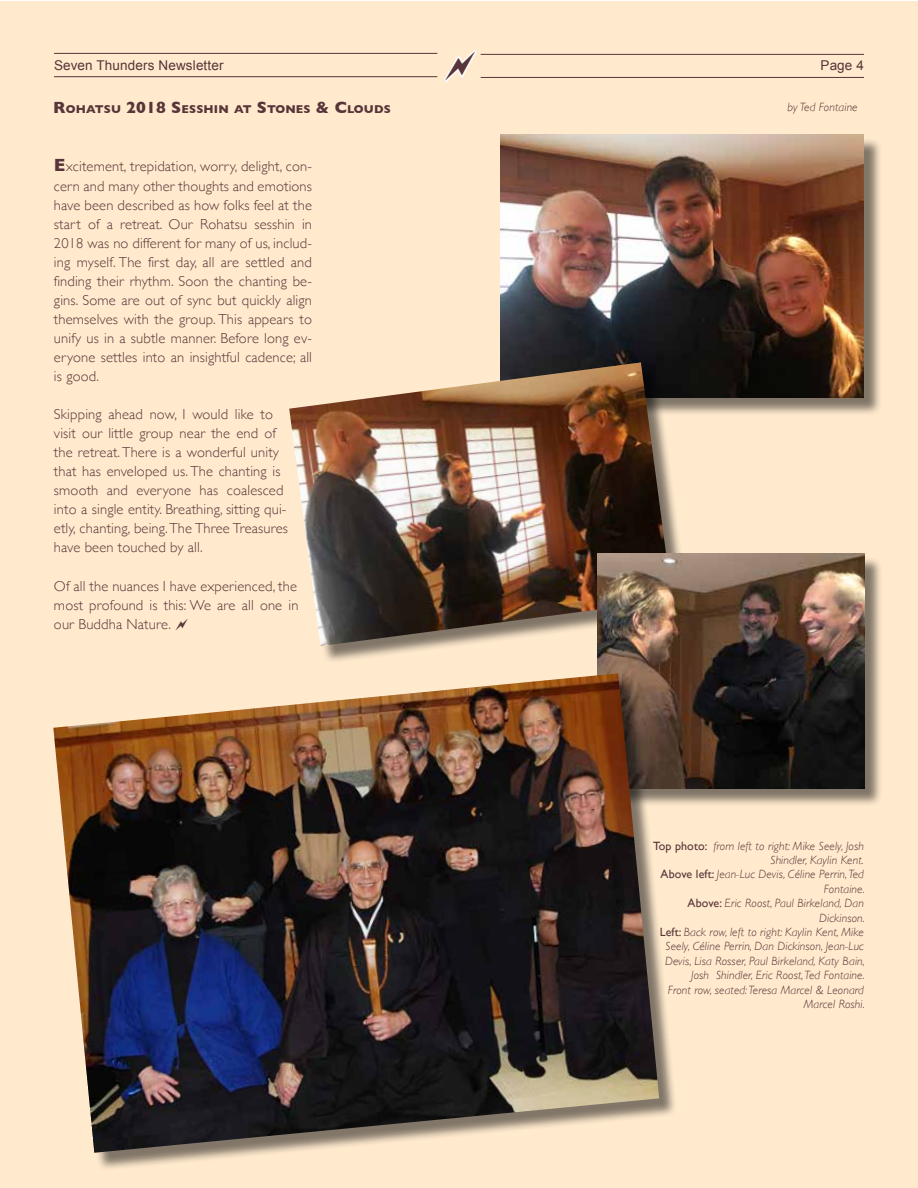
<style>
.page{position:relative;width:918px;height:1188px;background:#fff}
.page>*{position:absolute;margin:0;border:0;box-sizing:border-box;transform-origin:0 0}
.t1{font:300 14.55px/19px "Gill Sans";letter-spacing:.01em;color:#573538;text-align:justify}
.t2{font:13.5px "Arial";letter-spacing:.01em;color:#573538}
.t3{font:italic 300 12px/14.4px "Gill Sans";letter-spacing:.01em;color:#573538;text-align:right}
.t4{font:700 11.55px "Gill Sans";letter-spacing:.015em;color:#573538}
.s1{font-size:16.5px}
.s2{font-weight:700;font-size:18px}
.s3{font-weight:400;font-style:normal}
</style>
<div class="page">
<div style="left:0;top:1px;width:918px;height:1186px;background:#ffeace"></div>
<hr style="left:54px;top:53px;width:383px;height:1px;background:#573538">
<hr style="left:54px;top:76px;width:383px;height:1px;background:#573538">
<hr style="left:481px;top:77px;width:383px;height:1px;background:#573538">
<hr style="left:481px;top:54px;width:383px;height:1px;background:#573538">
<div style="left:503px;top:137px;width:380px;height:279px;background:#000;opacity:.5"></div>
<img style="left:500px;top:134px;width:364px;height:263px">
<div style="left:292px;top:365px;width:399px;height:299px;background:#000;opacity:.5"></div>
<img style="left:289px;top:362px;width:383px;height:284px">
<div style="left:600px;top:556px;width:284px;height:251px;background:#000;opacity:.5"></div>
<img style="left:598px;top:554px;width:267px;height:234px">
<div style="left:56px;top:676px;width:621px;height:495px;background:#000;opacity:.5"></div>
<img style="left:53px;top:673px;width:606px;height:480px">
<svg style="left:432px;top:50px;width:56px;height:32px"></svg>
<p class="t2" style="left:54px;top:56px;width:171px">Seven Thunders Newsletter</p>
<p class="t2" style="left:821px;top:56px;width:45px">Page 4</p>
<p class="t4" style="left:53px;top:100px;width:338px"><span class="s1">R</span>OHATSU <span class="s1">2018 S</span>ESSHIN AT <span class="s1">S</span>TONES <span class="s1">&amp; C</span>LOUDS</p>
<p class="t3" style="left:788px;top:100px;width:72px">by Ted Fontaine</p>
<p class="t1" style="left:54px;top:156px;width:260px"><span class="s2">E</span>xcitement, trepidation, worry, delight, con&shy;cern and many other thoughts and emotions have been described as how folks feel at the start of a retreat. Our Rohatsu sesshin in 2018 was no different for many of us, includ&shy;ing myself. The first day, all are settled and finding their rhythm. Soon the chanting be&shy;gins. Some are out of sync but quickly align themselves with the group. This appears to unify us in a subtle manner. Before long ev&shy;eryone settles into an insightful cadence; all is good.</p>
<p class="t1" style="left:54px;top:404px;width:235px;text-align:left">Skipping ahead now, I would like to visit our little group near the end of the retreat. There is a wonderful unity that has enveloped us. The chanting is smooth and everyone has coalesced into a single entity. Breathing, sitting qui&shy;etly, chanting, being. The Three Treasures have been touched by all.</p>
<p class="t1" style="left:54px;top:576px;width:246px">Of all the nuances I have experienced, the most profound is this: We are all one in our Buddha Nature.</p>
<p class="t3" style="left:653px;top:838px;width:213px"><span class="s3">Top photo:</span> from left to right: Mike Seely, Josh Shindler, Kaylin Kent.<br><span class="s3">Above left:</span> Jean-Luc Devis, Céline Perrin, Ted Fontaine.<br><span class="s3">Above:</span> Eric Roost, Paul Birkeland, Dan Dickinson.<br><span class="s3">Left:</span> Back row, left to right: Kaylin Kent, Mike Seely, Céline Perrin, Dan Dickinson, Jean-Luc Devis, Lisa Rosser, Paul Birkeland, Katy Bain, Josh Shindler, Eric Roost, Ted Fontaine.<br>Front row, seated: Teresa Marcel &amp; Leonard Marcel Roshi.</p>
</div>
